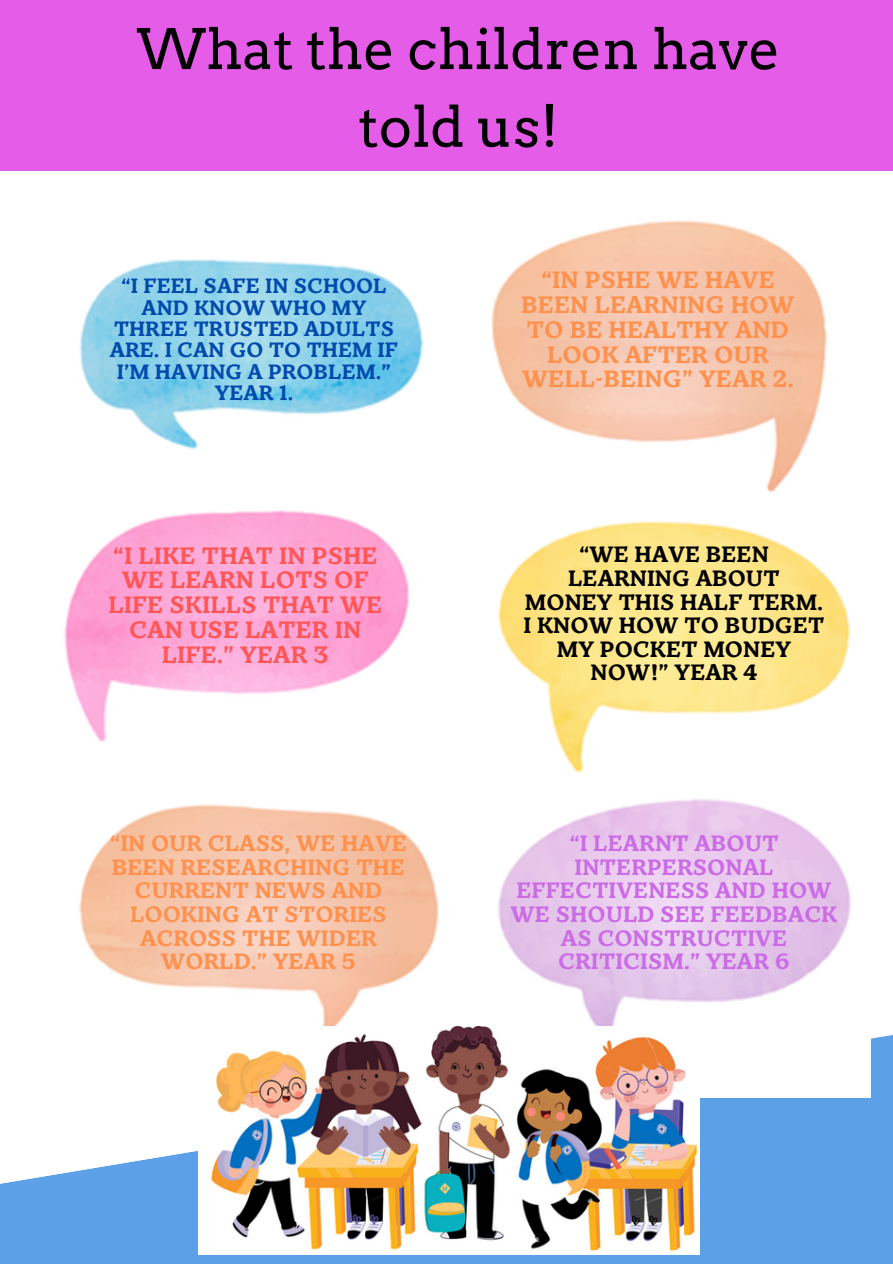
<style>
.page{position:relative;width:893px;height:1264px;background:#fff}
.page>*{position:absolute;margin:0;border:0;box-sizing:border-box;transform-origin:0 0}
.t1{font:55.5px/77.7px "Arvo";color:#000;text-align:center}
.t2{font:700 24px/24.8px "TT Phobos";color:#ff914d;text-align:center}
.t3{font:700 24px/24.8px "TT Phobos";color:#ff5757;text-align:center}
.t4{font:700 22.5px/23.7px "TT Phobos";color:#cb6ce6;text-align:center}
.t5{font:700 22.5px/23.7px "TT Phobos";color:#ff914d;text-align:center}
.t6{font:700 22.5px/23.7px "TT Phobos";color:#000;text-align:center}
.t7{font:700 21px/21.3px "TT Phobos";color:#004aad;text-align:center}
</style>
<div class="page">
<div style="left:0;top:0;width:892px;height:171px;background:#e55ce8"></div>
<svg style="left:0;top:1035px;width:892px;height:228px;fill:#5ca1e8"></svg>
<img style="left:28px;top:220px;width:842px;height:877px">
<img style="left:199px;top:1026px;width:500px;height:228px">
<p class="t1" style="left:136px;top:10px;width:645px">What the children have told us!</p>
<h2 class="t7" style="left:110px;top:276px;width:290px">“I FEEL SAFE IN SCHOOL<br>AND KNOW WHO MY<br>THREE TRUSTED ADULTS<br>ARE. I CAN GO TO THEM IF<br>I’M HAVING A PROBLEM.”<br>YEAR 1.</h2>
<h2 class="t2" style="left:521px;top:268px;width:275px">“IN PSHE WE HAVE<br>BEEN LEARNING HOW<br>TO BE HEALTHY AND<br>LOOK AFTER OUR<br>WELL-BEING” YEAR 2.</h2>
<h2 class="t3" style="left:108px;top:543px;width:275px">“I LIKE THAT IN PSHE<br>WE LEARN LOTS OF<br>LIFE SKILLS THAT WE<br>CAN USE LATER IN<br>LIFE.” YEAR 3</h2>
<h2 class="t6" style="left:523px;top:543px;width:302px">“WE HAVE BEEN<br>LEARNING ABOUT<br>MONEY THIS HALF TERM.<br>I KNOW HOW TO BUDGET<br>MY POCKET MONEY<br>NOW!” YEAR 4</h2>
<h2 class="t5" style="left:110px;top:832px;width:298px">“IN OUR CLASS, WE HAVE<br>BEEN RESEARCHING THE<br>CURRENT NEWS AND<br>LOOKING AT STORIES<br>ACROSS THE WIDER<br>WORLD.” YEAR 5</h2>
<p class="t4" style="left:510px;top:832px;width:328px">“I LEARNT ABOUT<br>INTERPERSONAL<br>EFFECTIVENESS AND HOW<br>WE SHOULD SEE FEEDBACK<br>AS CONSTRUCTIVE<br>CRITICISM.” YEAR 6</p>
</div>
